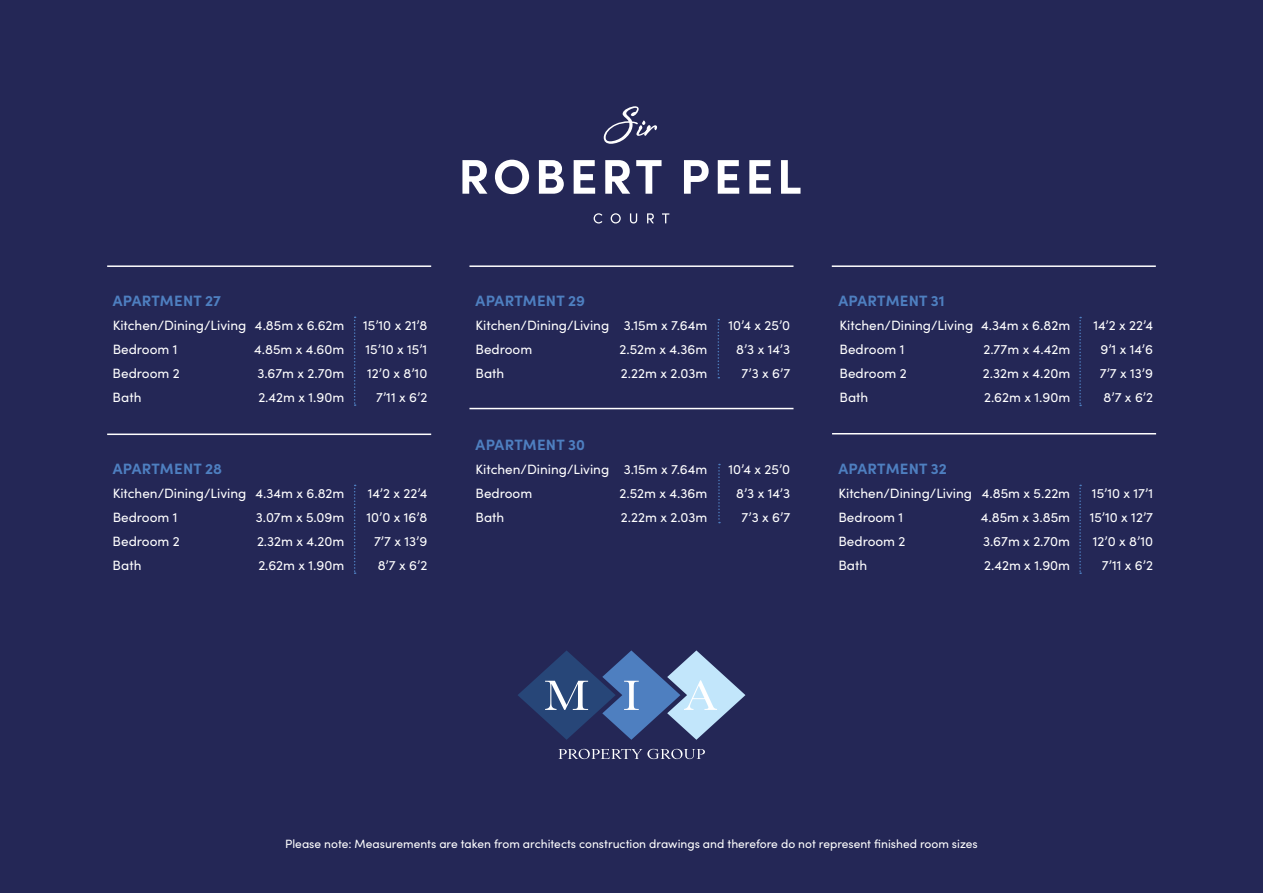
<style>
.page{position:relative;width:1263px;height:893px;background:#242756}
.page>*{position:absolute;margin:0;border:0;box-sizing:border-box;transform-origin:0 0}
.t1{font:700 15px "Sofia Pro";letter-spacing:.02em;color:#4e7fc0}
.t2{font:13.5px "Sofia Pro";color:#fff}
.t3{font:12px "Sofia Pro";color:#fff}
</style>
<div class="page">
<svg style="left:462px;top:160px;width:25px;height:34px"></svg>
<svg style="left:495px;top:160px;width:34px;height:34px"></svg>
<svg style="left:539px;top:160px;width:25px;height:34px"></svg>
<svg style="left:574px;top:160px;width:21px;height:34px"></svg>
<svg style="left:605px;top:160px;width:25px;height:34px"></svg>
<svg style="left:636px;top:160px;width:25px;height:34px"></svg>
<svg style="left:684px;top:160px;width:25px;height:34px"></svg>
<svg style="left:718px;top:160px;width:21px;height:34px"></svg>
<svg style="left:749px;top:160px;width:22px;height:34px"></svg>
<svg style="left:781px;top:160px;width:19px;height:34px"></svg>
<svg style="left:604px;top:106px;width:53px;height:38px"></svg>
<svg style="left:594px;top:213px;width:8px;height:10px"></svg>
<svg style="left:611px;top:213px;width:10px;height:10px"></svg>
<svg style="left:630px;top:213px;width:7px;height:10px"></svg>
<svg style="left:647px;top:213px;width:7px;height:10px"></svg>
<svg style="left:662px;top:213px;width:7px;height:10px"></svg>
<hr style="left:107px;top:265px;width:324px;height:2px;background:#fff">
<hr style="left:469px;top:408px;width:324px;height:1px;background:#fff">
<hr style="left:832px;top:433px;width:324px;height:1px;background:#fff">
<hr style="left:469px;top:265px;width:324px;height:2px;background:#fff">
<hr style="left:832px;top:265px;width:324px;height:2px;background:#fff">
<svg style="left:354px;top:317px;width:2px;height:89px"></svg>
<svg style="left:354px;top:485px;width:2px;height:89px"></svg>
<svg style="left:718px;top:319px;width:1px;height:59px"></svg>
<svg style="left:718px;top:464px;width:2px;height:59px"></svg>
<svg style="left:1079px;top:317px;width:2px;height:89px"></svg>
<svg style="left:1079px;top:485px;width:2px;height:89px"></svg>
<svg style="left:558px;top:749px;width:147px;height:10px"></svg>
<svg style="left:518px;top:650px;width:227px;height:90px"></svg>
<hr style="left:107px;top:434px;width:324px;height:1px;background:#fff">
<p class="t1" style="left:113px;top:289px;width:110px">APARTMENT 27</p>
<p class="t2" style="left:113px;top:316px;width:233px">Kitchen/Dining/Living 4.85m x 6.62m</p>
<p class="t2" style="left:363px;top:316px;width:66px">15’10 x 21’8</p>
<p class="t2" style="left:113px;top:340px;width:66px">Bedroom 1</p>
<p class="t2" style="left:254px;top:340px;width:92px">4.85m x 4.60m</p>
<p class="t2" style="left:365px;top:340px;width:63px">15’10 x 15’1</p>
<p class="t2" style="left:113px;top:364px;width:69px">Bedroom 2</p>
<p class="t2" style="left:257px;top:364px;width:89px">3.67m x 2.70m</p>
<p class="t2" style="left:367px;top:364px;width:62px">12’0 x 8’10</p>
<p class="t2" style="left:113px;top:388px;width:30px">Bath</p>
<p class="t2" style="left:258px;top:388px;width:88px">2.42m x 1.90m</p>
<p class="t2" style="left:376px;top:388px;width:53px">7’11 x 6’2</p>
<p class="t1" style="left:113px;top:457px;width:111px">APARTMENT 28</p>
<p class="t2" style="left:113px;top:484px;width:233px">Kitchen/Dining/Living 4.34m x 6.82m</p>
<p class="t2" style="left:368px;top:484px;width:61px">14’2 x 22’4</p>
<p class="t2" style="left:113px;top:508px;width:66px">Bedroom 1</p>
<p class="t2" style="left:256px;top:508px;width:90px">3.07m x 5.09m</p>
<p class="t2" style="left:366px;top:508px;width:62px">10’0 x 16’8</p>
<p class="t2" style="left:113px;top:532px;width:69px">Bedroom 2</p>
<p class="t2" style="left:257px;top:532px;width:89px">2.32m x 4.20m</p>
<p class="t2" style="left:374px;top:532px;width:55px">7’7 x 13’9</p>
<p class="t2" style="left:113px;top:556px;width:30px">Bath</p>
<p class="t2" style="left:258px;top:556px;width:88px">2.62m x 1.90m</p>
<p class="t2" style="left:378px;top:556px;width:51px">8’7 x 6’2</p>
<p class="t1" style="left:476px;top:289px;width:111px">APARTMENT 29</p>
<p class="t2" style="left:476px;top:316px;width:233px">Kitchen/Dining/Living 3.15m x 7.64m</p>
<p class="t2" style="left:728px;top:316px;width:63px">10’4 x 25’0</p>
<p class="t2" style="left:475px;top:340px;width:58px">Bedroom</p>
<p class="t2" style="left:619px;top:340px;width:89px">2.52m x 4.36m</p>
<p class="t2" style="left:736px;top:340px;width:56px">8’3 x 14’3</p>
<p class="t2" style="left:475px;top:364px;width:30px">Bath</p>
<p class="t2" style="left:621px;top:364px;width:88px">2.22m x 2.03m</p>
<p class="t2" style="left:742px;top:364px;width:50px">7’3 x 6’7</p>
<p class="t1" style="left:476px;top:433px;width:111px">APARTMENT 30</p>
<p class="t2" style="left:476px;top:460px;width:233px">Kitchen/Dining/Living 3.15m x 7.64m</p>
<p class="t2" style="left:728px;top:460px;width:63px">10’4 x 25’0</p>
<p class="t2" style="left:475px;top:484px;width:58px">Bedroom</p>
<p class="t2" style="left:619px;top:484px;width:89px">2.52m x 4.36m</p>
<p class="t2" style="left:736px;top:484px;width:56px">8’3 x 14’3</p>
<p class="t2" style="left:475px;top:508px;width:30px">Bath</p>
<p class="t2" style="left:621px;top:508px;width:88px">2.22m x 2.03m</p>
<p class="t2" style="left:742px;top:508px;width:50px">7’3 x 6’7</p>
<p class="t1" style="left:838px;top:289px;width:108px">APARTMENT 31</p>
<p class="t2" style="left:839px;top:316px;width:232px">Kitchen/Dining/Living 4.34m x 6.82m</p>
<p class="t2" style="left:1093px;top:316px;width:61px">14’2 x 22’4</p>
<p class="t2" style="left:839px;top:340px;width:66px">Bedroom 1</p>
<p class="t2" style="left:983px;top:340px;width:88px">2.77m x 4.42m</p>
<p class="t2" style="left:1100px;top:340px;width:54px">9’1 x 14’6</p>
<p class="t2" style="left:839px;top:364px;width:69px">Bedroom 2</p>
<p class="t2" style="left:983px;top:364px;width:89px">2.32m x 4.20m</p>
<p class="t2" style="left:1100px;top:364px;width:55px">7’7 x 13’9</p>
<p class="t2" style="left:839px;top:388px;width:30px">Bath</p>
<p class="t2" style="left:984px;top:388px;width:88px">2.62m x 1.90m</p>
<p class="t2" style="left:1103px;top:388px;width:51px">8’7 x 6’2</p>
<p class="t1" style="left:838px;top:457px;width:110px">APARTMENT 32</p>
<p class="t2" style="left:838px;top:484px;width:233px">Kitchen/Dining/Living 4.85m x 5.22m</p>
<p class="t2" style="left:1092px;top:484px;width:63px">15’10 x 17’1</p>
<p class="t2" style="left:838px;top:508px;width:66px">Bedroom 1</p>
<p class="t2" style="left:981px;top:508px;width:91px">4.85m x 3.85m</p>
<p class="t2" style="left:1090px;top:508px;width:65px">15’10 x 12’7</p>
<p class="t2" style="left:838px;top:532px;width:69px">Bedroom 2</p>
<p class="t2" style="left:983px;top:532px;width:89px">3.67m x 2.70m</p>
<p class="t2" style="left:1093px;top:532px;width:62px">12’0 x 8’10</p>
<p class="t2" style="left:838px;top:556px;width:30px">Bath</p>
<p class="t2" style="left:984px;top:556px;width:88px">2.42m x 1.90m</p>
<p class="t2" style="left:1102px;top:556px;width:53px">7’11 x 6’2</p>
<p class="t3" style="left:285px;top:835px;width:694px">Please note: Measurements are taken from architects construction drawings and therefore do not represent finished room sizes</p>
</div>
